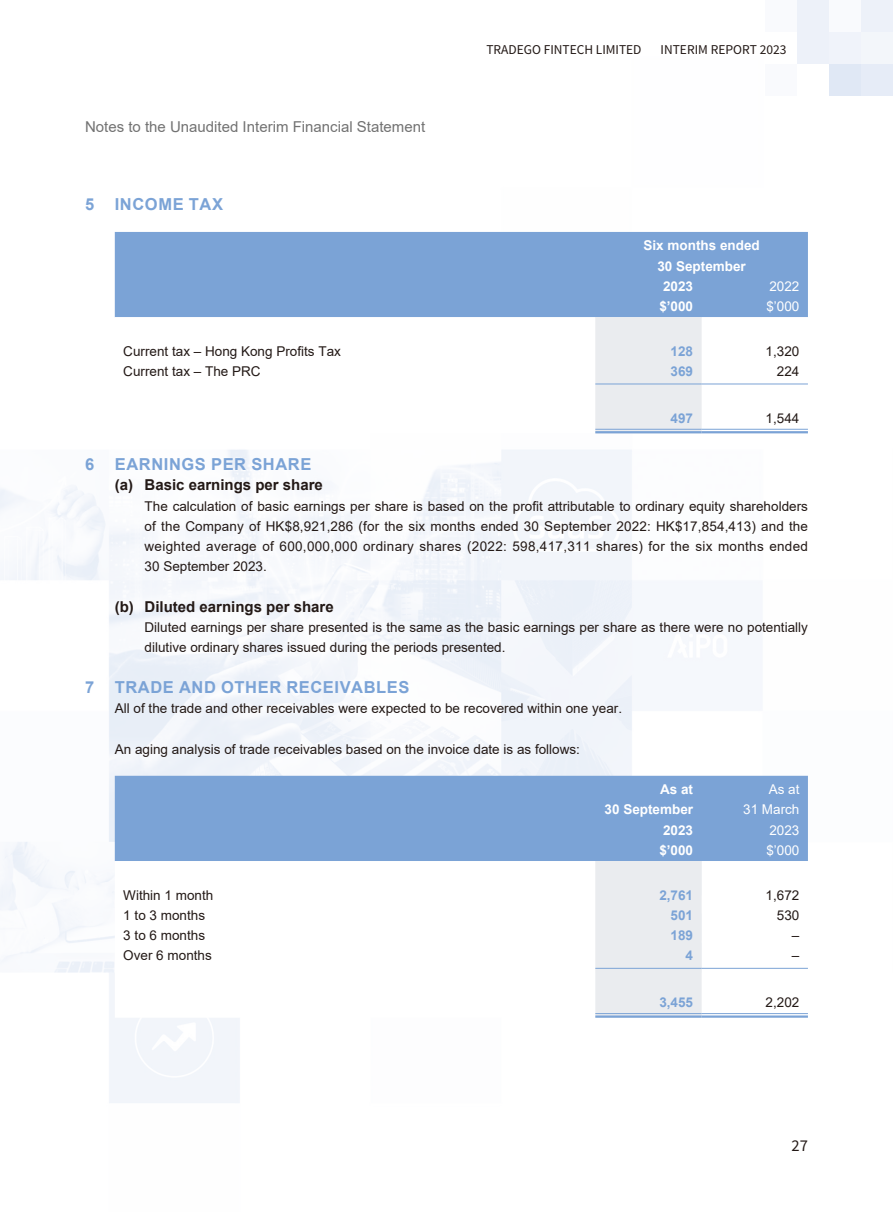
<style>
.page{position:relative;width:893px;height:1212px;background:#fff}
.page>*{position:absolute;margin:0;border:0;box-sizing:border-box;transform-origin:0 0}
.t1{font:700 16.5px "Arial";letter-spacing:.035em;color:#7ba3d6}
.t2{font:16.5px "Source Sans Pro";color:#231916}
.t3{font:700 15px "Arial";color:#231916}
.t4{font:15px "Arial";color:#727272}
.t5{font:13.5px/20.2px "Arial";color:#231916;text-align:justify}
.t6{font:700 13.5px/20.2px "Arial";color:#fff;text-align:right}
.t7{font:13.5px "Source Sans Pro";color:#231916}
.t8{font:13.5px/20.2px "Arial";color:#fff;text-align:right}
.t9{font:700 13.5px "Arial";color:#7ba3d6}
</style>
<div class="page">
<div style="left:115px;top:232px;width:693px;height:85px;background:#7ba3d6"></div>
<div style="left:595px;top:317px;width:107px;height:114px;background:#eaecef"></div>
<hr style="left:595px;top:384px;width:107px;height:1px;background:#7ba3d6">
<hr style="left:702px;top:384px;width:106px;height:1px;background:#7ba3d6">
<hr style="left:595px;top:429px;width:107px;height:1px;background:#7ba3d6">
<hr style="left:595px;top:431px;width:107px;height:2px;background:#7ba3d6">
<hr style="left:702px;top:429px;width:106px;height:1px;background:#7ba3d6">
<hr style="left:702px;top:431px;width:106px;height:2px;background:#7ba3d6">
<div style="left:115px;top:776px;width:693px;height:85px;background:#7ba3d6"></div>
<div style="left:595px;top:861px;width:107px;height:154px;background:#eaecef"></div>
<hr style="left:595px;top:968px;width:107px;height:1px;background:#7ba3d6">
<hr style="left:702px;top:968px;width:106px;height:1px;background:#7ba3d6">
<hr style="left:595px;top:1013px;width:107px;height:1px;background:#7ba3d6">
<hr style="left:595px;top:1015px;width:107px;height:3px;background:#7ba3d6">
<hr style="left:702px;top:1013px;width:106px;height:1px;background:#7ba3d6">
<hr style="left:702px;top:1015px;width:106px;height:3px;background:#7ba3d6">
<p class="t4" style="left:85px;top:116px;width:342px">Notes to the Unaudited Interim Financial Statement</p>
<p class="t1" style="left:85px;top:192px;width:139px">5 INCOME TAX</p>
<p class="t7" style="left:486px;top:41px;width:157px">TRADEGO FINTECH LIMITED</p>
<p class="t7" style="left:661px;top:41px;width:128px">INTERIM REPORT 2023</p>
<p class="t6" style="left:643px;top:236px;width:118px">Six months ended</p>
<p class="t6" style="left:657px;top:256px;width:90px">30 September</p>
<p class="t6" style="left:663px;top:276px;width:32px">2023</p>
<p class="t8" style="left:769px;top:276px;width:32px">2022</p>
<p class="t6" style="left:659px;top:296px;width:35px">$’000</p>
<p class="t8" style="left:766px;top:296px;width:35px">$’000</p>
<p class="t5" style="left:123px;top:341px;width:219px">Current tax – Hong Kong Profits Tax</p>
<p class="t9" style="left:671px;top:341px;width:24px">128</p>
<p class="t5" style="left:766px;top:341px;width:35px">1,320</p>
<p class="t5" style="left:123px;top:361px;width:139px">Current tax – The PRC</p>
<p class="t9" style="left:671px;top:362px;width:24px">369</p>
<p class="t5" style="left:777px;top:361px;width:24px">224</p>
<p class="t9" style="left:671px;top:409px;width:24px">497</p>
<p class="t5" style="left:766px;top:408px;width:35px">1,544</p>
<p class="t1" style="left:85px;top:453px;width:228px">6 EARNINGS PER SHARE</p>
<p class="t3" style="left:115px;top:474px;width:210px">(a) Basic earnings per share</p>
<p class="t5" style="left:145px;top:496px;width:665px">The calculation of basic earnings per share is based on the profit attributable to ordinary equity shareholders of the Company of HK$8,921,286 (for the six months ended 30 September 2022: HK$17,854,413) and the weighted average of 600,000,000 ordinary shares (2022: 598,417,311 shares) for the six months ended 30 September 2023.</p>
<p class="t3" style="left:115px;top:596px;width:220px">(b) Diluted earnings per share</p>
<p class="t5" style="left:145px;top:617px;width:665px">Diluted earnings per share presented is the same as the basic earnings per share as there were no potentially dilutive ordinary shares issued during the periods presented.</p>
<p class="t1" style="left:85px;top:675px;width:326px">7 TRADE AND OTHER RECEIVABLES</p>
<p class="t5" style="left:115px;top:698px;width:509px">All of the trade and other receivables were expected to be recovered within one year.</p>
<p class="t5" style="left:115px;top:739px;width:467px">An aging analysis of trade receivables based on the invoice date is as follows:</p>
<p class="t6" style="left:605px;top:779px;width:90px">As at<br>30 September<br>2023</p>
<p class="t8" style="left:743px;top:779px;width:58px">As at<br>31 March<br>2023</p>
<p class="t6" style="left:659px;top:840px;width:35px">$’000</p>
<p class="t8" style="left:766px;top:840px;width:35px">$’000</p>
<p class="t5" style="left:123px;top:885px;width:92px">Within 1 month</p>
<p class="t9" style="left:659px;top:885px;width:35px">2,761</p>
<p class="t5" style="left:766px;top:885px;width:35px">1,672</p>
<p class="t5" style="left:123px;top:905px;width:83px">1 to 3 months</p>
<p class="t9" style="left:671px;top:905px;width:24px">501</p>
<p class="t5" style="left:777px;top:905px;width:24px">530</p>
<p class="t5" style="left:123px;top:925px;width:83px">3 to 6 months</p>
<p class="t9" style="left:671px;top:926px;width:24px">189</p>
<p class="t5" style="left:792px;top:925px;width:9px">–</p>
<p class="t5" style="left:123px;top:945px;width:90px">Over 6 months</p>
<p class="t9" style="left:686px;top:946px;width:9px">4</p>
<p class="t5" style="left:792px;top:945px;width:9px">–</p>
<p class="t9" style="left:659px;top:993px;width:35px">3,455</p>
<p class="t5" style="left:766px;top:992px;width:35px">2,202</p>
<p class="t2" style="left:791px;top:1135px;width:18px">27</p>
</div>
